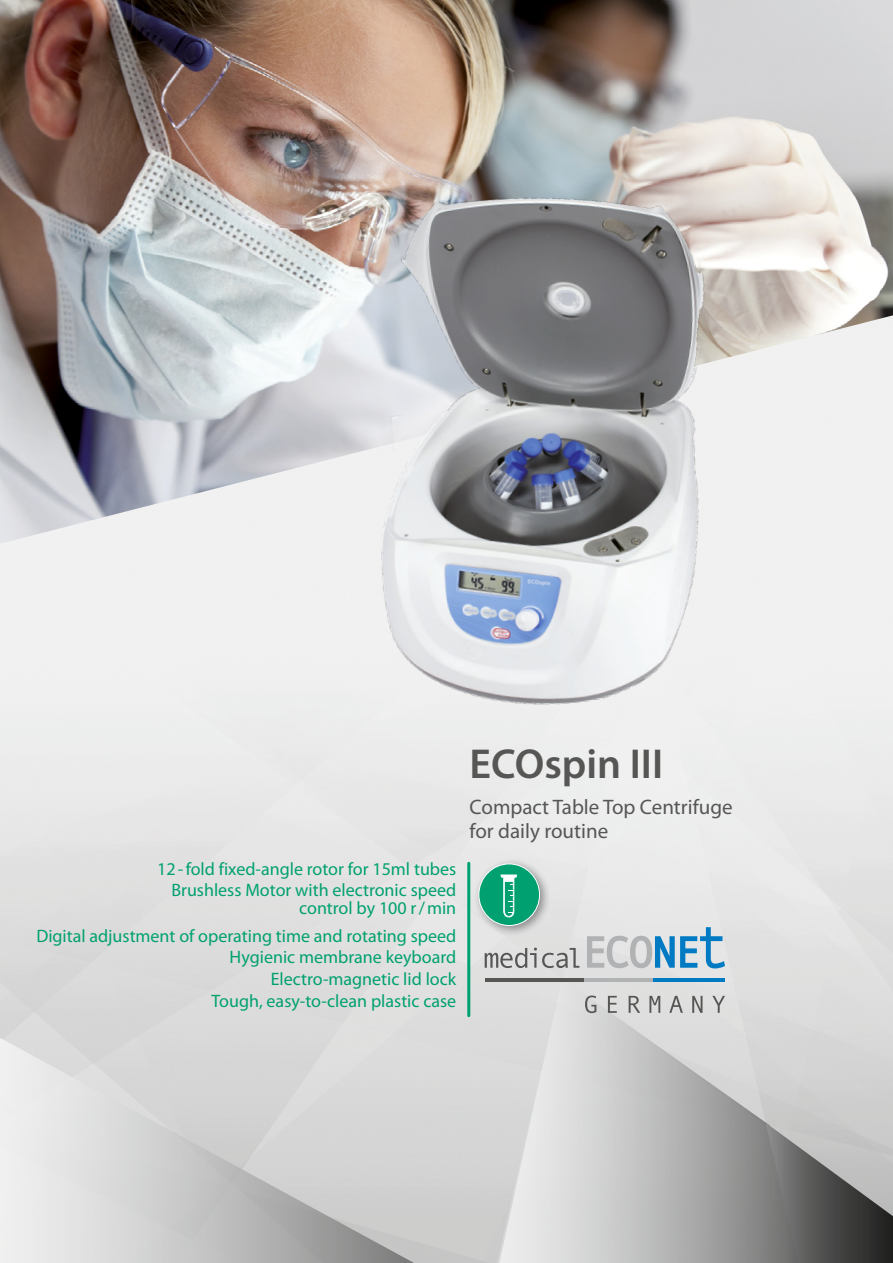
<style>
.page{position:relative;width:893px;height:1263px;background:#fff}
.page>*{position:absolute;margin:0;border:0;box-sizing:border-box;transform-origin:0 0}
.t1{font:600 42px "Myriad Pro";color:#565655}
.t2{font:21px/24px "Myriad Pro";color:#565655}
.t3{font:18px/21.6px "Myriad Pro";color:#00a16f;text-align:right}
</style>
<div class="page">
<img style="left:0;top:544px;width:893px;height:719px">
<img style="left:0;top:0;width:893px;height:544px">
<svg style="left:495px;top:978px;width:308px;height:285px;background:#c9c9ca"></svg>
<svg style="left:0;top:1026px;width:448px;height:237px;background:#d3d3d3"></svg>
<div style="left:473px;top:858px;width:78px;height:79px;background:#000;opacity:.4"></div>
<div style="left:479px;top:864px;width:60px;height:61px;background:#00a070;border-radius:50%"></div>
<div style="left:478px;top:863px;width:62px;height:63px;border:1px solid #fff;border-radius:50%"></div>
<svg style="left:500px;top:874px;width:17px;height:43px"></svg>
<hr style="left:467px;top:863px;width:3px;height:153px;background:#00a170">
<svg style="left:585px;top:995px;width:140px;height:18px;background:#c1c0c0"></svg>
<svg style="left:587px;top:927px;width:138px;height:41px;background:#aec6d5"></svg>
<svg style="left:485px;top:947px;width:94px;height:21px;background:#bababa"></svg>
<hr style="left:653px;top:978px;width:72px;height:3px;background:#007ac2">
<hr style="left:583px;top:978px;width:70px;height:3px;background:#b1b2b3">
<hr style="left:485px;top:978px;width:98px;height:3px;background:#565655">
<svg style="left:765px;top:1123px;width:128px;height:140px;background:#7a7a7a"></svg>
<img style="left:331px;top:157px;width:421px;height:579px">
<p class="t3" style="left:157px;top:857px;width:301px">12-fold fixed-angle rotor for 15ml tubes<br>Brushless Motor with electronic speed</p>
<p class="t3" style="left:36px;top:894px;width:421px;line-height:27.8px">control by 100 r/min<br>Digital adjustment of operating time and rotating speed</p>
<p class="t3" style="left:212px;top:946px;width:246px">Hygienic membrane keyboard<br>Electro-magnetic lid lock<br>Tough, easy-to-clean plastic case</p>
<h1 class="t1" style="left:469px;top:737px;width:195px">ECOspin III</h1>
<p class="t2" style="left:469px;top:794px;width:265px">Compact Table Top Centrifuge for daily routine</p>
</div>
